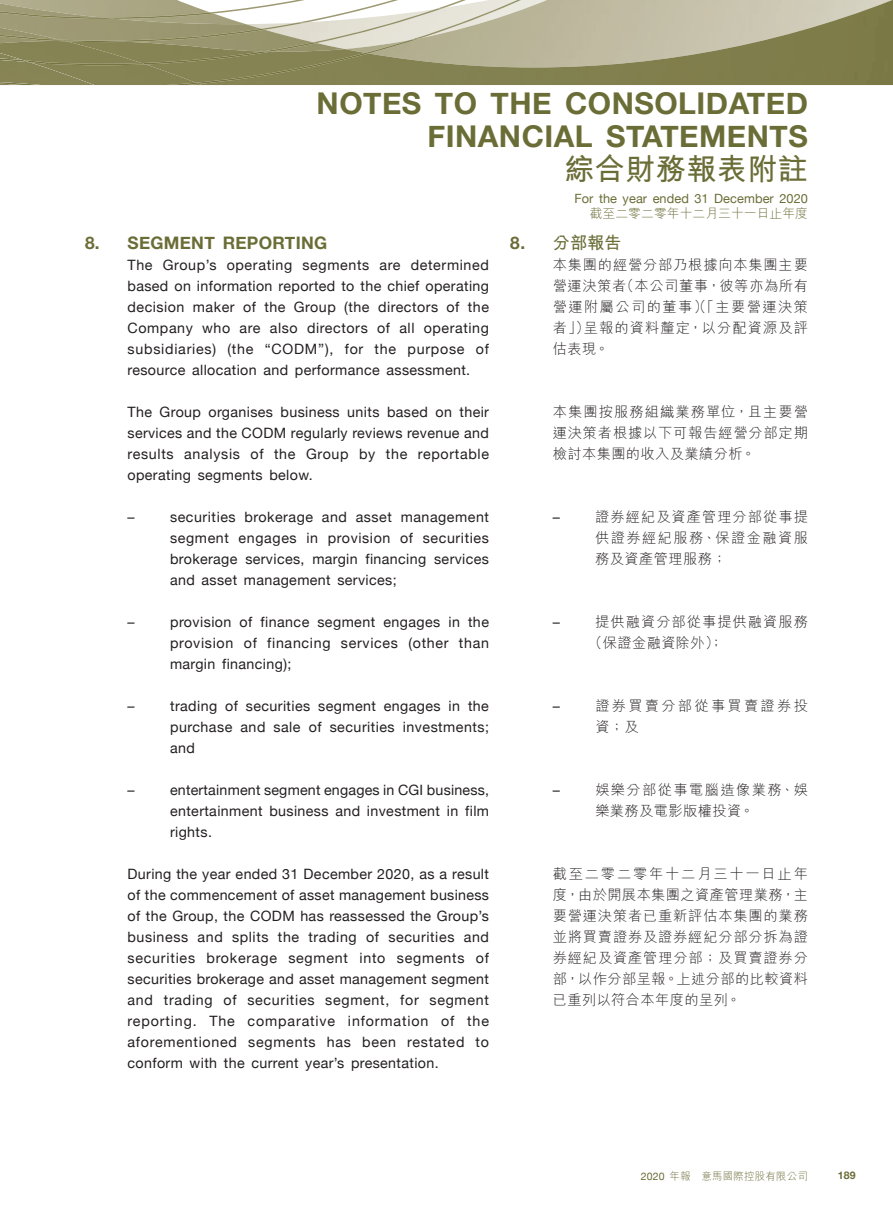
<style>
.page{position:relative;width:893px;height:1212px;background:#fff}
.page>*{position:absolute;margin:0;border:0;box-sizing:border-box;transform-origin:0 0}
.t1{font:700 30px/33px "Helvetica Neue";letter-spacing:.015em;color:#6b6d37;text-align:right}
.t2{font:30px "M Hei HK Bold E Ten B5 H";letter-spacing:.015em;color:#6b6d37}
.t3{font:700 17.25px "Helvetica Neue";letter-spacing:.015em;color:#6b6d37}
.t4{font:17.25px "M Hei HK Bold E Ten B5 H";color:#6b6d37}
.t5{font:14.25px/21px "Helvetica Neue";letter-spacing:.025em;color:#231f20;text-align:justify}
.t6{font:14.25px/21px "M Hei HK Light E Ten B5 H";letter-spacing:.06em;color:#231f20;text-align:justify}
.t7{font:14.25px/21px "M Hei HK Light E Ten B5 H";letter-spacing:.095em;color:#231f20}
.t8{font:14.25px/21px "M Hei HK Light E Ten B5 H";letter-spacing:.16em;color:#231f20}
.t9{font:12.75px "Helvetica Neue";letter-spacing:.005em;color:#6b6d37}
.t10{font:12.75px "M Hei HK Light E Ten B5 H";letter-spacing:.005em;color:#6b6d37}
.t11{font:10.5px "M Hei HK Light E Ten B5 H";letter-spacing:.015em;color:#6b6d37}
.t12{font:700 10.5px "Helvetica Neue";color:#6b6d37}
.s1{font-family:"Helvetica Neue";font-weight:700}
.s2{font-family:"Helvetica Neue"}
</style>
<div class="page">
<svg style="left:0;top:0;width:893px;height:85px;background:#a7a482"></svg>
<h1 class="t1" style="left:317px;top:86px;width:493px">NOTES TO THE CONSOLIDATED<br>FINANCIAL STATEMENTS</h1>
<h1 class="t2" style="left:564px;top:157px;width:245px">綜合財務報表附註</h1>
<p class="t3" style="left:85px;top:232px;width:244px">8. SEGMENT REPORTING</p>
<p class="t5" style="left:128px;top:254px;width:363px">The Group’s operating segments are determined based on information reported to the chief operating decision maker of the Group (the directors of the Company who are also directors of all operating subsidiaries) (the “CODM”), for the purpose of resource allocation and performance assessment.</p>
<p class="t5" style="left:128px;top:401px;width:363px">The Group organises business units based on their services and the CODM regularly reviews revenue and results analysis of the Group by the reportable operating segments below.</p>
<p class="t5" style="left:128px;top:506px;width:9px">–</p>
<p class="t5" style="left:170px;top:506px;width:320px">securities brokerage and asset management segment engages in provision of securities brokerage services, margin financing services and asset management services;</p>
<p class="t5" style="left:128px;top:611px;width:9px">–</p>
<p class="t5" style="left:170px;top:611px;width:320px">provision of finance segment engages in the provision of financing services (other than margin financing);</p>
<p class="t5" style="left:128px;top:695px;width:9px">–</p>
<p class="t5" style="left:170px;top:695px;width:320px">trading of securities segment engages in the purchase and sale of securities investments; and</p>
<p class="t5" style="left:128px;top:779px;width:9px">–</p>
<p class="t5" style="left:170px;top:779px;width:320px">entertainment segment engages in CGI business, entertainment business and investment in film rights.</p>
<p class="t5" style="left:128px;top:863px;width:363px">During the year ended 31 December 2020, as a result of the commencement of asset management business of the Group, the CODM has reassessed the Group’s business and splits the trading of securities and securities brokerage segment into segments of securities brokerage and asset management segment and trading of securities segment, for segment reporting. The comparative information of the aforementioned segments has been restated to conform with the current year’s presentation.</p>
<p class="t9" style="left:574px;top:191px;width:235px">For the year ended 31 December 2020</p>
<p class="t10" style="left:590px;top:209px;width:220px">截至二零二零年十二月三十一日止年度</p>
<p class="t4" style="left:510px;top:236px;width:112px"><span class="s1">8.</span> 分部報告</p>
<p class="t6" style="left:553px;top:256px;width:257px">本集團的經營分部乃根據向本集團主要營運決策者（本公司董事，彼等亦為所有營運附屬公司的董事）（「主要營運決策者」）呈報的資料釐定，以分配資源及評估表現。</p>
<p class="t6" style="left:553px;top:403px;width:257px">本集團按服務組織業務單位，且主要營運決策者根據以下可報告經營分部定期檢討本集團的收入及業績分析。</p>
<p class="t5" style="left:553px;top:506px;width:9px">–</p>
<p class="t6" style="left:595px;top:508px;width:214px">證券經紀及資產管理分部從事提供證券經紀服務、保證金融資服務及資產管理服務；</p>
<p class="t5" style="left:553px;top:611px;width:9px">–</p>
<p class="t6" style="left:588px;top:613px;width:221px;text-indent:7px">提供融資分部從事提供融資服務（保證金融資除外）；</p>
<p class="t5" style="left:553px;top:696px;width:9px">–</p>
<p class="t8" style="left:595px;top:697px;width:214px">證券買賣分部從事買賣證券投資；及</p>
<p class="t5" style="left:553px;top:779px;width:9px">–</p>
<p class="t7" style="left:595px;top:781px;width:214px">娛樂分部從事電腦造像業務、娛樂業務及電影版權投資。</p>
<p class="t6" style="left:553px;top:865px;width:257px">截至二零二零年十二月三十一日止年度，由於開展本集團之資產管理業務，主要營運決策者已重新評估本集團的業務並將買賣證券及證券經紀分部分拆為證券經紀及資產管理分部；及買賣證券分部，以作分部呈報。上述分部的比較資料已重列以符合本年度的呈列。</p>
<p class="t11" style="left:641px;top:1172px;width:169px"><span class="s2">2020</span> 年報 意馬國際控股有限公司</p>
<p class="t12" style="left:838px;top:1169px;width:20px">189</p>
</div>
